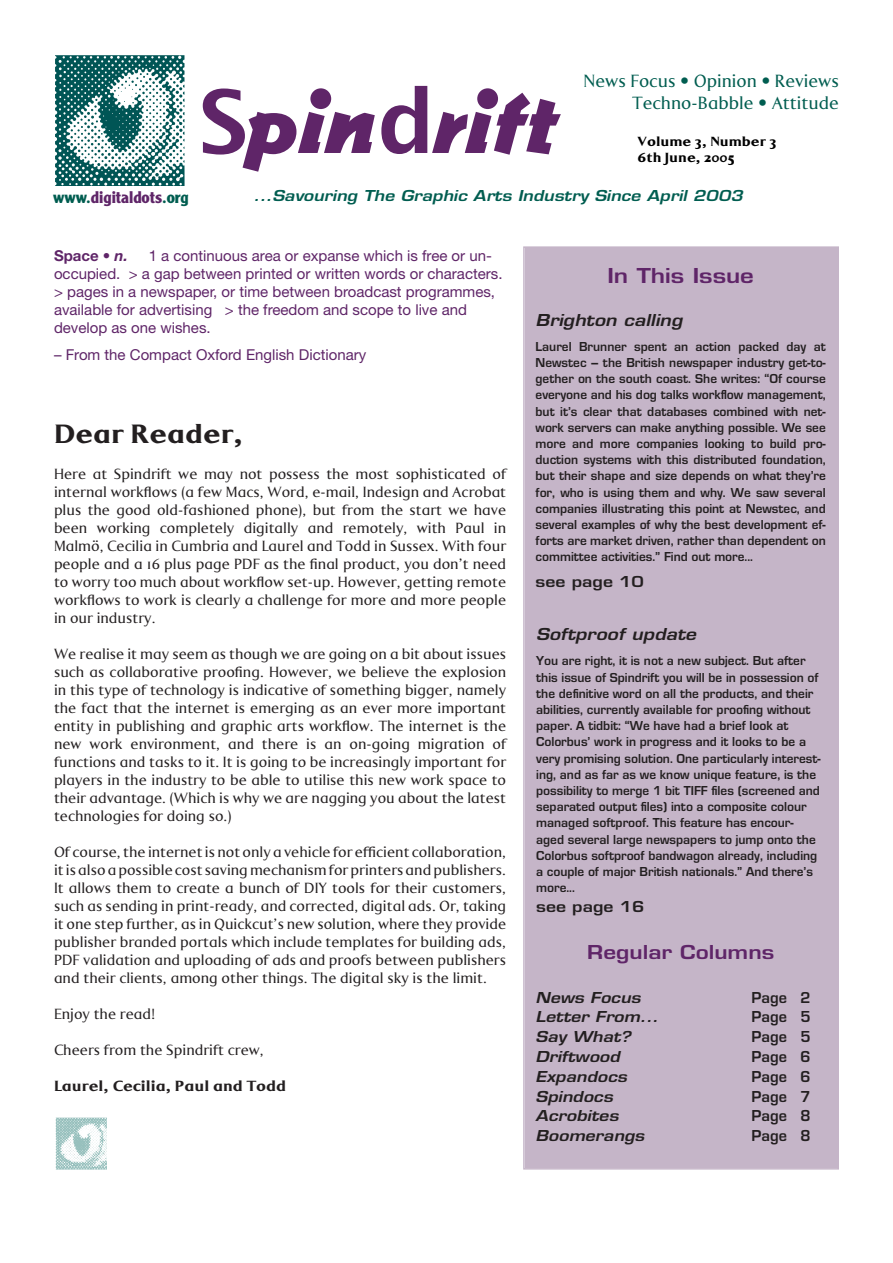
<style>
.page{position:relative;width:893px;height:1263px;background:#fff}
.page>*{position:absolute;margin:0;border:0;box-sizing:border-box;transform-origin:0 0}
.t1{font:87px "Commerce Fat";color:#5f2568}
.t2{font:700 27px "Lu Marc LL";color:#231f20}
.t3{font:700 22.5px "Eurose";color:#5f2568}
.t4{font:700 21px "Eurose";color:#5f2568}
.t5{font:18px/21.6px "Lu Marc LL";color:#005d50;text-align:right}
.t6{font:italic 700 18px "Eurose";color:#231f20}
.t7{font:italic 700 16.5px "Eurose";color:#231f20}
.t8{font:italic 700 16.5px "Eurose";color:#005d50}
.t9{font:16.5px "Eurose";color:#231f20}
.t10{font:700 16.5px "Clearface Gothic LH";color:#5f2568}
.t11{font:700 16.5px "Eurose";color:#231f20}
.t12{font:15px/18px "Lu Marc LL";color:#231f20;text-align:justify}
.t13{font:15px/18px "Helvetica Neue";color:#5f2568}
.t14{font:700 15px "Lu Marc LL";color:#231f20}
.t15{font:700 15px "Helvetica Neue";color:#5f2568}
.t16{font:13.5px/16.2px "Eurose";color:#231f20}
.t17{font:700 13.5px/16.2px "Lu Marc LL";color:#000}
.s1{color:#005d50}
.s2{font-family:"Lucida Grande";font-weight:700}
.s3{font-style:italic}
</style>
<div class="page">
<div style="left:523px;top:246px;width:316px;height:923px;background:#c5b5c8"></div>
<svg style="left:55px;top:55px;width:130px;height:131px"></svg>
<svg style="left:56px;top:1118px;width:51px;height:51px"></svg>
<img style="left:68px;top:1156px;width:37px;height:10px">
<p class="t10" style="left:53px;top:191px;width:137px"><span class="s1">www.</span>digitaldots<span class="s1">.org</span></p>
<p class="t5" style="left:583px;top:72px;width:257px">News Focus • Opinion • Reviews<br>Techno-Babble • Attitude</p>
<p class="t17" style="left:638px;top:135px;width:141px">Volume 3, Number 3<br>6th June, 2005</p>
<h1 class="t1" style="left:199px;top:89px;width:363px"><span class="s2">S</span>pin<span class="s2">d</span>rift</h1>
<p class="t8" style="left:254px;top:189px;width:490px">...Savouring The Graphic Arts Industry Since April 2003</p>
<p class="t15" style="left:54px;top:251px;width:75px">Space • <span class="s3">n.</span></p>
<p class="t13" style="left:54px;top:249px;width:450px;text-indent:95px">1 a continuous area or expanse which is free or un&shy;occupied. &gt; a gap between printed or written words or characters. &gt; pages in a newspaper, or time between broadcast programmes, available for advertising &gt; the freedom and scope to live and develop as one wishes.</p>
<p class="t13" style="left:54px;top:348px;width:314px">– From the Compact Oxford English Dictionary</p>
<h2 class="t2" style="left:54px;top:425px;width:191px">Dear Reader,</h2>
<p class="t12" style="left:54px;top:467px;width:454px">Here at Spindrift we may not possess the most sophisticated of internal workflows (a few Macs, Word, e-mail, Indesign and Acrobat plus the good old-fashioned phone), but from the start we have been working completely digitally and remotely, with Paul in Malmö, Cecilia in Cumbria and Laurel and Todd in Sussex. With four people and a 16 plus page PDF as the final product, you don’t need to worry too much about workflow set-up. However, getting remote workflows to work is clearly a challenge for more and more people in our industry.</p>
<p class="t12" style="left:54px;top:647px;width:454px">We realise it may seem as though we are going on a bit about issues such as collaborative proofing. However, we believe the explosion in this type of technology is indicative of something bigger, namely the fact that the internet is emerging as an ever more important entity in publishing and graphic arts workflow. The internet is the new work environment, and there is an on-going migration of functions and tasks to it. It is going to be increasingly important for players in the industry to be able to utilise this new work space to their advantage. (Which is why we are nagging you about the latest technologies for doing so.)</p>
<p class="t12" style="left:54px;top:845px;width:454px">Of course, the internet is not only a vehicle for efficient collaboration, it is also a possible cost saving mechanism for printers and publishers.<br>It allows them to create a bunch of DIY tools for their customers, such as sending in print-ready, and corrected, digital ads. Or, taking it one step further, as in Quickcut’s new solution, where they provide publisher branded portals which include templates for building ads, PDF validation and uploading of ads and proofs between publishers and their clients, among other things. The digital sky is the limit.</p>
<p class="t12" style="left:54px;top:1007px;width:103px">Enjoy the read!</p>
<p class="t12" style="left:54px;top:1043px;width:211px">Cheers from the Spindrift crew,</p>
<p class="t14" style="left:54px;top:1081px;width:234px">Laurel, Cecilia, Paul and Todd</p>
<h3 class="t3" style="left:607px;top:267px;width:148px">In This Issue</h3>
<p class="t6" style="left:536px;top:313px;width:148px">Brighton calling</p>
<p class="t16" style="left:536px;top:339px;width:292px;text-align:justify">Laurel Brunner spent an action packed day at Newstec – the British newspaper industry get-to&shy;gether on the south coast. She writes: “Of course everyone and his dog talks workflow management, but it’s clear that databases combined with net&shy;work servers can make anything possible. We see more and more companies looking to build pro&shy;duction systems with this distributed foundation, but their shape and size depends on what they’re for, who is using them and why. We saw several companies illustrating this point at Newstec, and several examples of why the best development ef&shy;forts are market driven, rather than dependent on committee activities.” Find out more...</p>
<p class="t11" style="left:536px;top:575px;width:110px">see page 10</p>
<p class="t6" style="left:536px;top:627px;width:162px">Softproof update</p>
<p class="t16" style="left:536px;top:654px;width:286px">You are right, it is not a new subject. But after this issue of Spindrift you will be in possession of the definitive word on all the products, and their abilities, currently available for proofing without paper. A tidbit: “We have had a brief look at Colorbus’ work in progress and it looks to be a very promising solution. One particularly interest&shy;ing, and as far as we know unique feature, is the possibility to merge 1 bit TIFF files (screened and separated output files) into a composite colour managed softproof. This feature has encour&shy;aged several large newspapers to jump onto the Colorbus softproof bandwagon already, including a couple of major British nationals.” And there’s more...</p>
<p class="t11" style="left:536px;top:900px;width:110px">see page 16</p>
<h3 class="t4" style="left:587px;top:944px;width:189px">Regular Columns</h3>
<p class="t7" style="left:536px;top:991px;width:107px">News Focus</p>
<p class="t9" style="left:752px;top:991px;width:61px">Page 2</p>
<p class="t7" style="left:536px;top:1011px;width:125px">Letter From...</p>
<p class="t9" style="left:752px;top:1011px;width:61px">Page 5</p>
<p class="t7" style="left:536px;top:1030px;width:97px">Say What?</p>
<p class="t9" style="left:752px;top:1030px;width:61px">Page 5</p>
<p class="t7" style="left:536px;top:1050px;width:86px">Driftwood</p>
<p class="t9" style="left:752px;top:1050px;width:61px">Page 6</p>
<p class="t7" style="left:536px;top:1070px;width:93px">Expandocs</p>
<p class="t9" style="left:752px;top:1070px;width:61px">Page 6</p>
<p class="t7" style="left:536px;top:1090px;width:79px">Spindocs</p>
<p class="t9" style="left:752px;top:1090px;width:61px">Page 7</p>
<p class="t7" style="left:536px;top:1110px;width:84px">Acrobites</p>
<p class="t9" style="left:752px;top:1110px;width:61px">Page 8</p>
<p class="t7" style="left:536px;top:1129px;width:110px">Boomerangs</p>
<p class="t9" style="left:752px;top:1129px;width:61px">Page 8</p>
</div>
